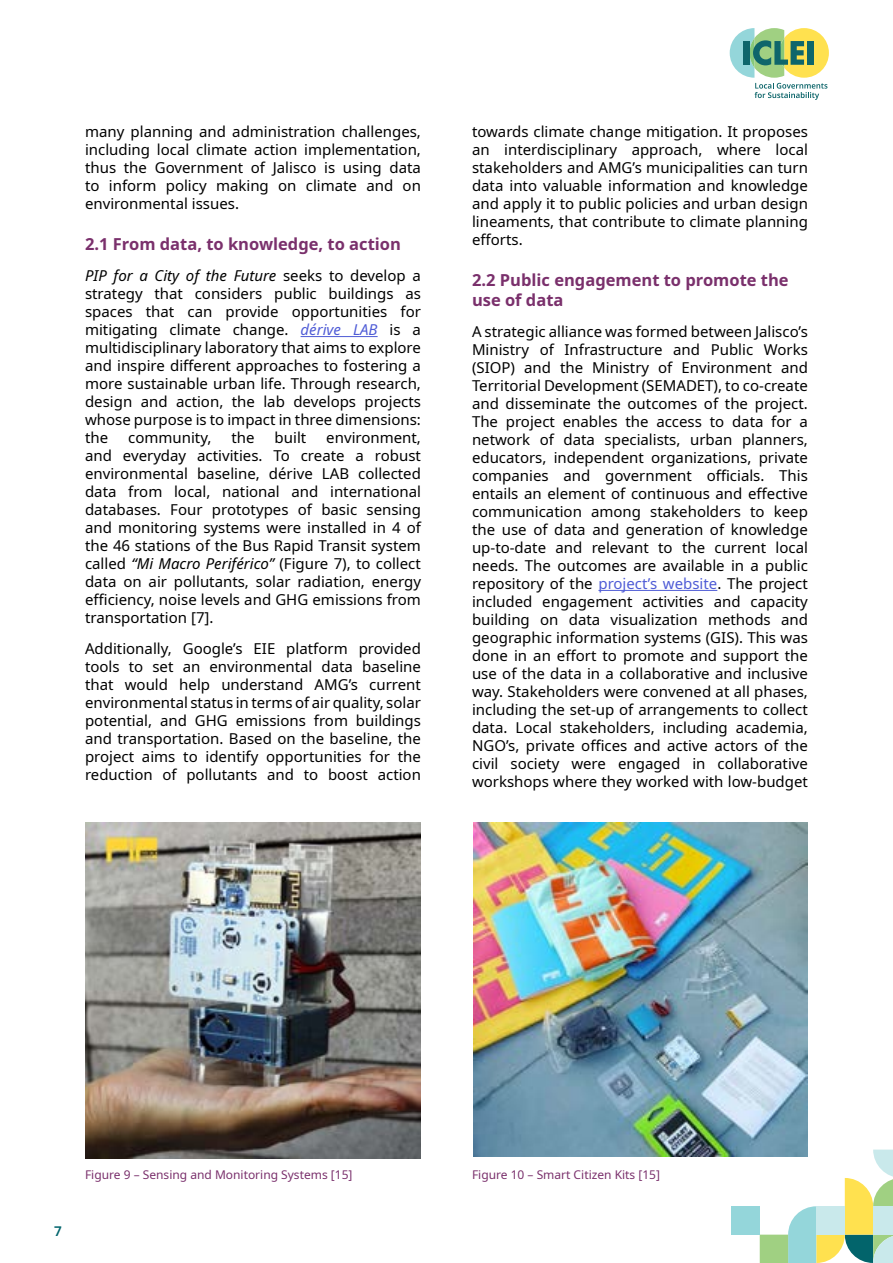
<style>
.page{position:relative;width:893px;height:1263px;background:#fff}
.page>*{position:absolute;margin:0;border:0;box-sizing:border-box;transform-origin:0 0}
.t1{font:700 16.5px/19.8px "Noto Sans";color:#7a306c}
.t2{font:15px/18px "Noto Sans";color:#000;text-align:justify}
.t3{font:600 13.5px "Noto Sans";color:#00646c}
.t4{font:12px "Noto Sans";color:#7a306c}
.s1{font-style:italic}
.s2{font-style:italic;color:#4f5cd6}
.s3{color:#4f5cd6}
</style>
<div class="page">
<svg style="left:730px;top:28px;width:99px;height:72px"></svg>
<div style="left:760px;top:1234px;width:28px;height:29px;background:#a0d082"></div>
<div style="left:731px;top:1206px;width:29px;height:28px;background:#94d6da"></div>
<svg style="left:788px;top:1149px;width:105px;height:114px"></svg>
<hr style="left:301px;top:336px;width:77px;height:1px;background:#4f5cd6">
<hr style="left:598px;top:590px;width:119px;height:1px;background:#4f5cd6">
<img style="left:85px;top:822px;width:336px;height:336px">
<img style="left:474px;top:822px;width:334px;height:335px">
<p class="t2" style="left:85px;top:123px;width:337px">many planning and administration challenges, including local climate action implementation, thus the Government of Jalisco is using data to inform policy making on climate and on environmental issues.</p>
<p class="t1" style="left:85px;top:235px;width:317px">2.1 From data, to knowledge, to action</p>
<p class="t2" style="left:85px;top:267px;width:337px"><span class="s1">PIP for a City of the Future</span> seeks to develop a strategy that considers public buildings as spaces that can provide opportunities for mitigating climate change. <span class="s2">dérive LAB</span> is a multidisciplinary laboratory that aims to explore and inspire different approaches to fostering a more sustainable urban life. Through research, design and action, the lab develops projects whose purpose is to impact in three dimensions: the</p>
<p class="t2" style="left:128px;top:429px;width:85px">community,</p>
<p class="t2" style="left:231px;top:429px;width:25px">the</p>
<p class="t2" style="left:275px;top:429px;width:33px">built</p>
<p class="t2" style="left:85px;top:429px;width:337px;text-indent:241px">environment, and everyday activities. To create a robust environmental baseline, dérive LAB collected data from local, national and international databases. Four prototypes of basic sensing and monitoring systems were installed in 4 of the 46 stations of the Bus Rapid Transit system called <span class="s1">“Mi Macro Periférico”</span> (Figure 7), to collect data on air pollutants, solar radiation, energy efficiency, noise levels and GHG emissions from transportation [7].</p>
<p class="t2" style="left:85px;top:640px;width:337px">Additionally, Google’s EIE platform provided tools to set an environmental data baseline that would help understand AMG’s current environmental status in terms of air quality, solar potential, and GHG emissions from buildings and transportation. Based on the baseline, the project aims to identify opportunities for the reduction of pollutants and to boost action</p>
<p class="t2" style="left:472px;top:123px;width:337px">towards climate change mitigation. It proposes an interdisciplinary approach, where local stakeholders and AMG’s municipalities can turn data into valuable information and knowledge and apply it to public policies and urban design lineaments, that contribute to climate planning efforts.</p>
<p class="t1" style="left:472px;top:271px;width:318px">2.2 Public engagement to promote the use of data</p>
<p class="t2" style="left:472px;top:323px;width:337px">A strategic alliance was formed between Jalisco’s Ministry of Infrastructure and Public Works (SIOP) and the Ministry of Environment and Territorial Development (SEMADET), to co-create and disseminate the outcomes of the project.<br>The project enables the access to data for a network of data specialists, urban planners, educators, independent organizations, private companies and government officials. This entails an element of continuous and effective communication among stakeholders to keep the use of data and generation of knowledge up-to-date and relevant to the current local needs. The outcomes are available in a public repository of the <span class="s3">project’s website</span>. The project included engagement activities and capacity building on data visualization methods and geographic information systems (GIS). This was done in an effort to promote and support the use of the data in a collaborative and inclusive way. Stakeholders were convened at all phases, including the set-up of arrangements to collect data. Local stakeholders, including academia, NGO’s, private offices and active actors of the civil society were engaged in collaborative workshops where they worked with low-budget</p>
<p class="t3" style="left:54px;top:1222px;width:9px">7</p>
<p class="t4" style="left:85px;top:1166px;width:269px">Figure 9 – Sensing and Monitoring Systems [15]</p>
<p class="t4" style="left:472px;top:1166px;width:190px">Figure 10 – Smart Citizen Kits [15]</p>
</div>
